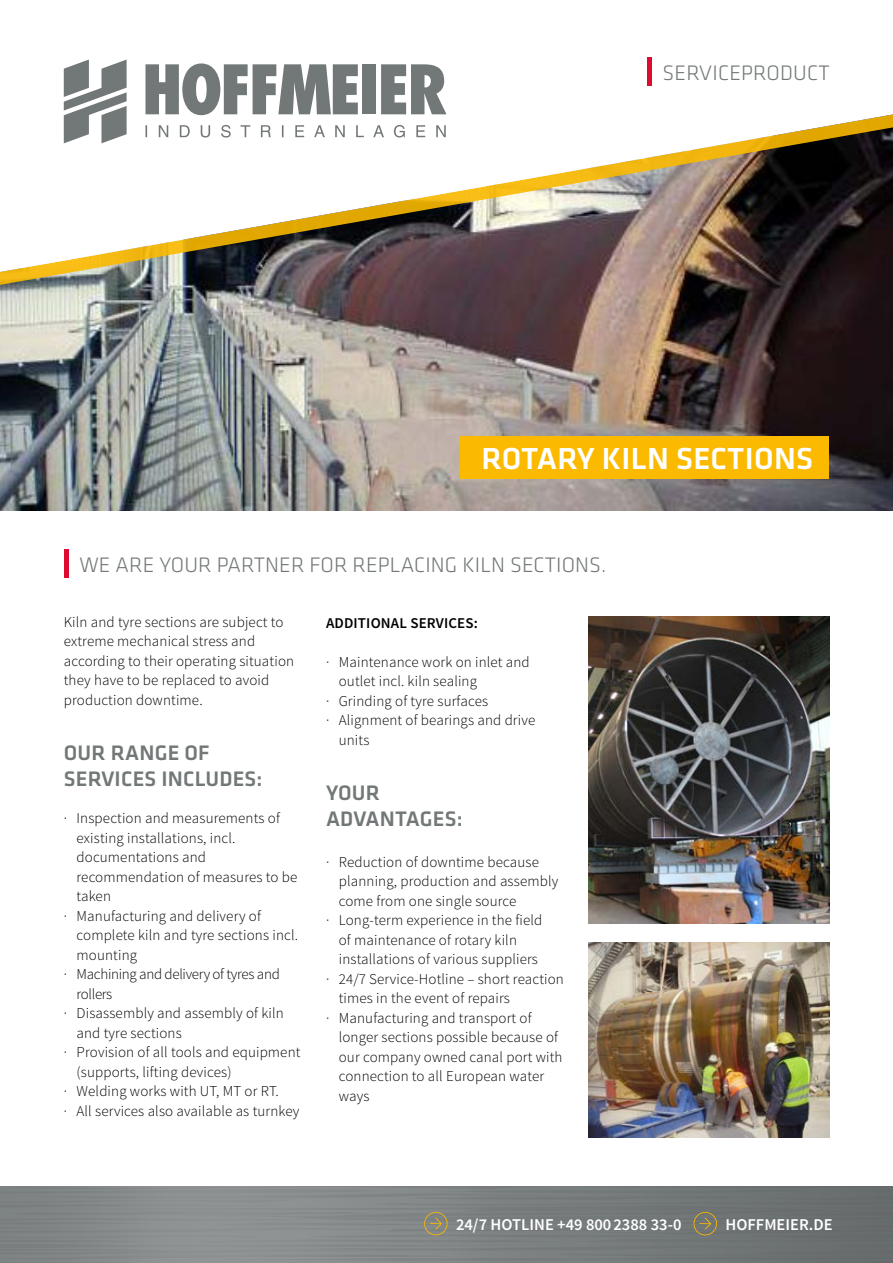
<style>
.page{position:relative;width:893px;height:1263px;background:#fff}
.page>*{position:absolute;margin:0;border:0;box-sizing:border-box;transform-origin:0 0}
.t1{font:500 31.5px "Klavika";letter-spacing:.01em;color:#fff}
.t2{font:300 21.75px "Klavika";letter-spacing:.005em;color:#727777}
.t3{font:500 21.75px/26.1px "Klavika";letter-spacing:.01em;color:#727777}
.t4{font:600 16.5px "Source Sans Pro";color:#fff}
.t5{font:300 15px/19.5px "Source Sans Pro";letter-spacing:.01em;color:#000}
.t6{font:300 15px "Source Sans Pro";letter-spacing:-.02em;color:#000}
.t7{font:600 15px "Source Sans Pro";letter-spacing:.01em;color:#000}
</style>
<div class="page">
<img style="left:0;top:323px;width:893px;height:187px">
<img style="left:0;top:272px;width:893px;height:51px">
<svg style="left:0;top:57px;width:893px;height:215px"></svg>
<svg style="left:64px;top:60px;width:63px;height:83px"></svg>
<svg style="left:145px;top:63px;width:213px;height:52px"></svg>
<div style="left:363px;top:64px;width:13px;height:50px;background:#727777"></div>
<svg style="left:381px;top:64px;width:65px;height:50px"></svg>
<svg style="left:145px;top:125px;width:2px;height:12px"></svg>
<svg style="left:159px;top:125px;width:9px;height:12px"></svg>
<svg style="left:180px;top:125px;width:10px;height:12px"></svg>
<svg style="left:201px;top:125px;width:9px;height:13px"></svg>
<svg style="left:221px;top:125px;width:10px;height:13px"></svg>
<svg style="left:241px;top:125px;width:9px;height:12px"></svg>
<svg style="left:261px;top:125px;width:10px;height:12px"></svg>
<svg style="left:282px;top:125px;width:1px;height:12px"></svg>
<svg style="left:295px;top:125px;width:9px;height:12px"></svg>
<svg style="left:314px;top:125px;width:11px;height:12px"></svg>
<svg style="left:335px;top:125px;width:10px;height:12px"></svg>
<svg style="left:356px;top:125px;width:8px;height:12px"></svg>
<svg style="left:373px;top:125px;width:11px;height:12px"></svg>
<svg style="left:394px;top:125px;width:11px;height:13px"></svg>
<svg style="left:416px;top:125px;width:9px;height:12px"></svg>
<svg style="left:436px;top:125px;width:10px;height:12px"></svg>
<div style="left:461px;top:436px;width:368px;height:42px;background:#fbba00"></div>
<svg style="left:0;top:1186px;width:893px;height:77px;background:#7c8080"></svg>
<hr style="left:647px;top:57px;width:4px;height:29px;background:#dd0b2f">
<hr style="left:64px;top:549px;width:4px;height:29px;background:#dd0b2f">
<img style="left:588px;top:617px;width:241px;height:306px">
<img style="left:588px;top:942px;width:241px;height:196px">
<h2 class="t2" style="left:662px;top:61px;width:169px">SERVICEPRODUCT</h2>
<h1 class="t1" style="left:481px;top:441px;width:333px">ROTARY KILN SECTIONS</h1>
<h2 class="t2" style="left:79px;top:553px;width:528px">WE ARE YOUR PARTNER FOR REPLACING KILN SECTIONS.</h2>
<p class="t5" style="left:64px;top:612px;width:232px">Kiln and tyre sections are subject to extreme mechanical stress and according to their operating situation they have to be replaced to avoid production downtime.</p>
<h2 class="t3" style="left:64px;top:740px;width:200px">OUR RANGE OF<br>SERVICES INCLUDES:</h2>
<p class="t5" style="left:64px;top:808px;width:218px">· Inspection and measurements of</p>
<p class="t5" style="left:77px;top:828px;width:160px">existing installations, incl.</p>
<p class="t5" style="left:77px;top:847px;width:131px">documentations and</p>
<p class="t5" style="left:77px;top:867px;width:222px">recommendation of measures to be</p>
<p class="t5" style="left:77px;top:886px;width:36px">taken</p>
<p class="t5" style="left:64px;top:906px;width:199px">· Manufacturing and delivery of</p>
<p class="t5" style="left:77px;top:925px;width:223px">complete kiln and tyre sections incl.</p>
<p class="t5" style="left:77px;top:945px;width:62px">mounting</p>
<p class="t6" style="left:64px;top:965px;width:218px">· Machining and delivery of tyres and</p>
<p class="t6" style="left:77px;top:984px;width:37px">rollers</p>
<p class="t5" style="left:64px;top:1003px;width:222px">· Disassembly and assembly of kiln</p>
<p class="t5" style="left:77px;top:1023px;width:107px">and tyre sections</p>
<p class="t5" style="left:64px;top:1042px;width:238px">· Provision of all tools and equipment</p>
<p class="t5" style="left:77px;top:1062px;width:157px">(supports, lifting devices)</p>
<p class="t5" style="left:64px;top:1081px;width:217px">· Welding works with UT, MT or RT.</p>
<p class="t5" style="left:64px;top:1101px;width:237px">· All services also available as turnkey</p>
<p class="t7" style="left:326px;top:613px;width:153px">ADDITIONAL SERVICES:</p>
<p class="t5" style="left:326px;top:652px;width:205px">· Maintenance work on inlet and</p>
<p class="t5" style="left:339px;top:672px;width:140px">outlet incl. kiln sealing</p>
<p class="t5" style="left:326px;top:691px;width:164px">· Grinding of tyre surfaces</p>
<p class="t5" style="left:326px;top:711px;width:211px">· Alignment of bearings and drive</p>
<p class="t5" style="left:339px;top:730px;width:32px">units</p>
<h2 class="t3" style="left:326px;top:780px;width:138px">YOUR<br>ADVANTAGES:</h2>
<p class="t5" style="left:326px;top:852px;width:215px">· Reduction of downtime because</p>
<p class="t5" style="left:339px;top:872px;width:221px">planning, production and assembly</p>
<p class="t5" style="left:339px;top:891px;width:179px">come from one single source</p>
<p class="t5" style="left:326px;top:911px;width:218px">· Long-term experience in the field</p>
<p class="t5" style="left:339px;top:930px;width:180px">of maintenance of rotary kiln</p>
<p class="t5" style="left:339px;top:950px;width:201px">installations of various suppliers</p>
<p class="t5" style="left:326px;top:969px;width:239px">· 24/7 Service-Hotline – short reaction</p>
<p class="t5" style="left:339px;top:989px;width:173px">times in the event of repairs</p>
<p class="t5" style="left:326px;top:1008px;width:207px">· Manufacturing and transport of</p>
<p class="t5" style="left:339px;top:1028px;width:221px">longer sections possible because of</p>
<p class="t5" style="left:339px;top:1047px;width:225px">our company owned canal port with</p>
<p class="t5" style="left:339px;top:1067px;width:207px">connection to all European water</p>
<p class="t5" style="left:339px;top:1086px;width:32px">ways</p>
<p class="t4" style="left:456px;top:1214px;width:227px">24/7 HOTLINE +49 8002388 33-0</p>
<p class="t4" style="left:725px;top:1214px;width:109px">HOFFMEIER.DE</p>
</div>
